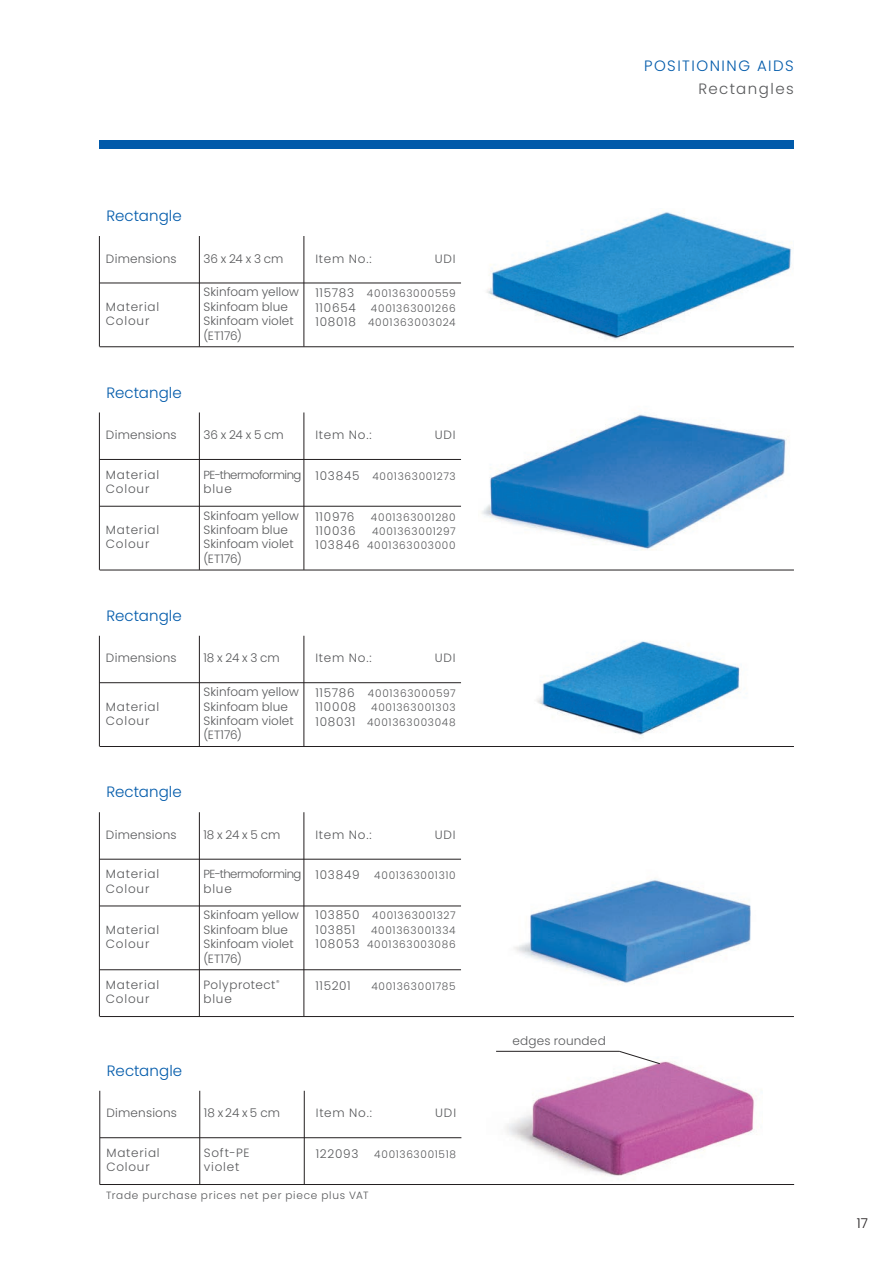
<style>
.page{position:relative;width:893px;height:1263px;background:#fff}
.page>*{position:absolute;margin:0;border:0;box-sizing:border-box;transform-origin:0 0}
.t1{font:300 15px "Poppins";letter-spacing:.01em;color:#015aaa}
.t2{font:300 15px "Poppins";letter-spacing:.1em;color:#015aaa}
.t3{font:300 15px "Poppins";letter-spacing:.095em;color:#57585a}
.t4{font:300 13.5px "Poppins";color:#231f20}
.t5{font:300 12px/14.4px "Poppins";letter-spacing:.02em;color:#57585a}
.t6{font:300 12px/14.4px "Poppins";letter-spacing:.065em;color:#57585a}
.t7{font:300 12px/14.4px "Poppins";letter-spacing:.05em;color:#57585a}
.t8{font:300 11.7px "Poppins";letter-spacing:-.045em;color:#57585a}
.t9{font:300 10.5px/14.4px "Poppins";letter-spacing:.065em;color:#57585a;text-align:right}
.s1{font-size:12px}
</style>
<div class="page">
<div style="left:99px;top:140px;width:695px;height:9px;background:#015aaa"></div>
<img style="left:487px;top:209px;width:305px;height:131px">
<hr style="left:199px;top:236px;width:1px;height:111px;background:#231f20">
<hr style="left:304px;top:236px;width:1px;height:111px;background:#231f20">
<hr style="left:100px;top:346px;width:694px;height:1px;background:#231f20">
<hr style="left:100px;top:283px;width:361px;height:1px;background:#231f20">
<hr style="left:99px;top:236px;width:1px;height:111px;background:#231f20">
<hr style="left:199px;top:412px;width:1px;height:158px;background:#231f20">
<hr style="left:304px;top:412px;width:1px;height:158px;background:#231f20">
<hr style="left:100px;top:506px;width:361px;height:1px;background:#231f20">
<hr style="left:100px;top:459px;width:361px;height:1px;background:#231f20">
<hr style="left:100px;top:570px;width:694px;height:1px;background:#231f20">
<hr style="left:99px;top:412px;width:1px;height:158px;background:#231f20">
<img style="left:482px;top:414px;width:305px;height:137px">
<img style="left:537px;top:641px;width:204px;height:96px">
<hr style="left:199px;top:636px;width:1px;height:110px;background:#231f20">
<hr style="left:304px;top:636px;width:1px;height:110px;background:#231f20">
<hr style="left:100px;top:746px;width:694px;height:1px;background:#231f20">
<hr style="left:100px;top:682px;width:361px;height:1px;background:#231f20">
<hr style="left:99px;top:636px;width:1px;height:110px;background:#231f20">
<hr style="left:199px;top:812px;width:1px;height:204px;background:#231f20">
<hr style="left:304px;top:812px;width:1px;height:204px;background:#231f20">
<hr style="left:100px;top:906px;width:361px;height:1px;background:#231f20">
<hr style="left:100px;top:859px;width:361px;height:1px;background:#231f20">
<hr style="left:100px;top:1016px;width:694px;height:1px;background:#231f20">
<hr style="left:100px;top:969px;width:361px;height:1px;background:#231f20">
<hr style="left:99px;top:812px;width:1px;height:204px;background:#231f20">
<img style="left:514px;top:879px;width:237px;height:105px">
<hr style="left:199px;top:1091px;width:1px;height:94px;background:#231f20">
<hr style="left:304px;top:1091px;width:1px;height:94px;background:#231f20">
<hr style="left:100px;top:1184px;width:694px;height:1px;background:#231f20">
<hr style="left:100px;top:1137px;width:361px;height:1px;background:#231f20">
<hr style="left:100px;top:1091px;width:1px;height:94px;background:#231f20">
<img style="left:506px;top:1061px;width:249px;height:115px">
<svg style="left:619px;top:1051px;width:41px;height:13px"></svg>
<hr style="left:496px;top:1051px;width:123px;height:1px;background:#231f20">
<p class="t1" style="left:106px;top:207px;width:77px">Rectangle</p>
<p class="t5" style="left:106px;top:251px;width:72px">Dimensions</p>
<p class="t6" style="left:106px;top:299px;width:55px">Material<br>Colour</p>
<p class="t1" style="left:106px;top:384px;width:77px">Rectangle</p>
<p class="t5" style="left:203px;top:251px;width:81px">36 x 24 x 3 cm</p>
<p class="t5" style="left:315px;top:251px;width:58px">Item No.:</p>
<p class="t5" style="left:435px;top:251px;width:22px">UDI</p>
<p class="t5" style="left:203px;top:285px;width:97px">Skinfoam yellow<br>Skinfoam blue<br>Skinfoam violet (ET176)</p>
<p class="t9" style="left:315px;top:286px;width:142px;text-align:justify"><span class="s1">115783</span> 4001363000559<br><span class="s1">110654</span> 4001363001266<br><span class="s1">108018</span> 4001363003024</p>
<p class="t5" style="left:106px;top:428px;width:72px">Dimensions</p>
<p class="t5" style="left:203px;top:428px;width:82px">36 x 24 x 5 cm</p>
<p class="t6" style="left:106px;top:467px;width:55px">Material<br>Colour</p>
<p class="t8" style="left:203px;top:468px;width:100px">PE-thermoforming</p>
<p class="t5" style="left:203px;top:482px;width:30px">blue</p>
<p class="t5" style="left:315px;top:428px;width:58px">Item No.:</p>
<p class="t5" style="left:435px;top:428px;width:22px">UDI</p>
<p class="t9" style="left:315px;top:469px;width:142px"><span class="s1">103845</span> 4001363001273</p>
<p class="t6" style="left:106px;top:523px;width:55px">Material<br>Colour</p>
<p class="t1" style="left:106px;top:607px;width:77px">Rectangle</p>
<p class="t5" style="left:106px;top:651px;width:72px">Dimensions</p>
<p class="t6" style="left:106px;top:699px;width:55px">Material<br>Colour</p>
<p class="t1" style="left:106px;top:783px;width:77px">Rectangle</p>
<p class="t5" style="left:203px;top:508px;width:97px">Skinfoam yellow<br>Skinfoam blue<br>Skinfoam violet (ET176)</p>
<p class="t5" style="left:315px;top:509px;width:40px">110976</p>
<p class="t9" style="left:371px;top:510px;width:86px">4001363001280</p>
<p class="t5" style="left:315px;top:524px;width:42px">110036</p>
<p class="t9" style="left:315px;top:524px;width:142px">4001363001297<br><span class="s1">103846</span> 4001363003000</p>
<p class="t5" style="left:203px;top:651px;width:78px">18 x 24 x 3 cm</p>
<p class="t5" style="left:315px;top:651px;width:58px">Item No.:</p>
<p class="t5" style="left:435px;top:651px;width:22px">UDI</p>
<p class="t5" style="left:203px;top:685px;width:97px">Skinfoam yellow<br>Skinfoam blue<br>Skinfoam violet (ET176)</p>
<p class="t9" style="left:315px;top:686px;width:142px"><span class="s1">115786</span> 4001363000597</p>
<p class="t5" style="left:315px;top:700px;width:42px">110008</p>
<p class="t9" style="left:315px;top:701px;width:142px">4001363001303<br><span class="s1">108031</span> 4001363003048</p>
<p class="t5" style="left:106px;top:827px;width:72px">Dimensions</p>
<p class="t5" style="left:203px;top:827px;width:78px">18 x 24 x 5 cm</p>
<p class="t6" style="left:106px;top:867px;width:55px">Material<br>Colour</p>
<p class="t8" style="left:203px;top:868px;width:100px">PE-thermoforming</p>
<p class="t5" style="left:203px;top:881px;width:30px">blue</p>
<p class="t5" style="left:315px;top:827px;width:58px">Item No.:</p>
<p class="t5" style="left:435px;top:827px;width:22px">UDI</p>
<p class="t9" style="left:315px;top:868px;width:142px"><span class="s1">103849</span> 4001363001310</p>
<p class="t6" style="left:106px;top:922px;width:55px">Material<br>Colour</p>
<p class="t5" style="left:203px;top:908px;width:97px">Skinfoam yellow<br>Skinfoam blue<br>Skinfoam violet (ET176)</p>
<p class="t9" style="left:315px;top:908px;width:142px"><span class="s1">103850</span> 4001363001327</p>
<p class="t5" style="left:315px;top:922px;width:42px">103851</p>
<p class="t9" style="left:315px;top:923px;width:142px">4001363001334<br><span class="s1">108053</span> 4001363003086</p>
<p class="t6" style="left:106px;top:978px;width:55px">Material<br>Colour</p>
<p class="t7" style="left:203px;top:978px;width:78px">Polyprotect<sup>® </sup>blue</p>
<p class="t5" style="left:315px;top:978px;width:37px">115201</p>
<p class="t9" style="left:371px;top:979px;width:86px">4001363001785</p>
<p class="t1" style="left:107px;top:1062px;width:77px">Rectangle</p>
<p class="t5" style="left:106px;top:1106px;width:72px">Dimensions</p>
<p class="t5" style="left:204px;top:1106px;width:78px">18 x 24 x 5 cm</p>
<p class="t6" style="left:106px;top:1146px;width:55px">Material<br>Colour</p>
<p class="t6" style="left:204px;top:1146px;width:47px">Soft-PE violet</p>
<p class="t5" style="left:316px;top:1146px;width:44px">122093</p>
<p class="t9" style="left:374px;top:1147px;width:83px">4001363001518</p>
<p class="t5" style="left:316px;top:1106px;width:58px">Item No.:</p>
<p class="t5" style="left:435px;top:1106px;width:22px">UDI</p>
<p class="t9" style="left:106px;top:1188px;width:264px">Trade purchase prices net per piece plus VAT</p>
<p class="t2" style="left:644px;top:57px;width:151px">POSITIONING AIDS</p>
<p class="t3" style="left:698px;top:80px;width:97px">Rectangles</p>
<p class="t5" style="left:512px;top:1034px;width:95px">edges rounded</p>
<p class="t4" style="left:857px;top:1215px;width:13px">17</p>
</div>
